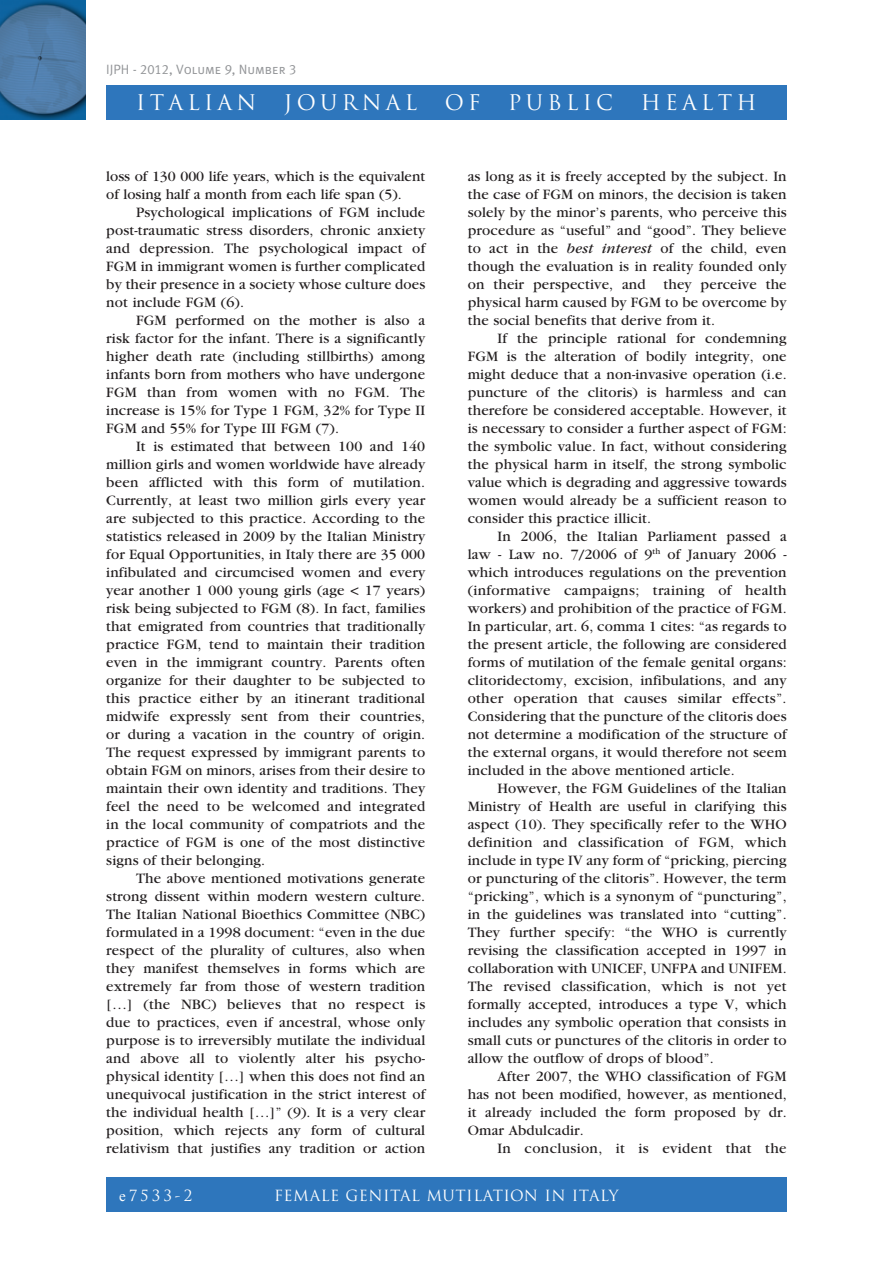
<style>
.page{position:relative;width:893px;height:1263px;background:#fff}
.page>*{position:absolute;margin:0;border:0;box-sizing:border-box;transform-origin:0 0}
.t1{font:21px "Trajan Pro";letter-spacing:.2em;color:#fff}
.t2{font:15px/18px "Garamond";letter-spacing:.01em;color:#231f20;text-align:justify}
.t3{font:15px "Trajan Pro";letter-spacing:.04em;color:#fff}
.t4{font:13.5px "Meta Plus Normal Caps";color:#939598}
.s1{font-style:italic}
.s2{font-family:"Times New Roman"}
</style>
<div class="page">
<div style="left:106px;top:85px;width:681px;height:34px;background:#2e76bc"></div>
<div style="left:106px;top:1178px;width:681px;height:34px;background:#2e76bc"></div>
<img style="left:0;top:0;width:85px;height:119px">
<p class="t4" style="left:106px;top:62px;width:191px">IJPH - 2012, Volume 9, Number 3</p>
<h1 class="t1" style="left:136px;top:89px;width:121px">ITALIAN</h1>
<h1 class="t1" style="left:284px;top:89px;width:135px">JOURNAL</h1>
<h1 class="t1" style="left:445px;top:89px;width:37px">OF</h1>
<h1 class="t1" style="left:508px;top:89px;width:106px">PUBLIC</h1>
<h1 class="t1" style="left:641px;top:89px;width:117px">HEALTH</h1>
<p class="t2" style="left:106px;top:167px;width:320px">loss of 130 000 life years, which is the equivalent of losing half a month from each life span (5).</p>
<p class="t2" style="left:106px;top:203px;width:320px;text-indent:30px">Psychological implications of FGM include post-traumatic stress disorders, chronic anxiety and depression. The psychological impact of FGM in immigrant women is further complicated by their presence in a society whose culture does not include FGM (6).</p>
<p class="t2" style="left:106px;top:311px;width:320px;text-indent:30px">FGM performed on the mother is also a risk factor for the infant. There is a significantly higher death rate (including stillbirths) among infants born from mothers who have undergone FGM than from women with no FGM. The increase is 15% for Type 1 FGM, 32% for Type II FGM and 55% for Type III FGM (7).</p>
<p class="t2" style="left:106px;top:437px;width:320px;text-indent:30px">It is estimated that between 100 and 140 million girls and women worldwide have already been afflicted with this form of mutilation.<br>Currently, at least two million girls every year are subjected to this practice. According to the statistics released in 2009 by the Italian Ministry for Equal Opportunities, in Italy there are 35 000 infibulated and circumcised women and every year another 1 000 young girls (age &lt; 17 years) risk being subjected to FGM (8). In fact, families that emigrated from countries that traditionally practice FGM, tend to maintain their tradition even in the immigrant country. Parents often organize for their daughter to be subjected to this practice either by an itinerant traditional midwife expressly sent from their countries, or during a vacation in the country of origin.<br>The request expressed by immigrant parents to obtain FGM on minors, arises from their desire to maintain their own identity and traditions. They feel the need to be welcomed and integrated in the local community of compatriots and the practice of FGM is one of the most distinctive signs of their belonging.</p>
<p class="t2" style="left:106px;top:869px;width:321px;text-indent:30px">The above mentioned motivations generate strong dissent within modern western culture.<br>The Italian National Bioethics Committee (NBC) formulated in a 1998 document: “even in the due respect of the plurality of cultures, also when they manifest themselves in forms which are extremely far from those of western tradition […] (the NBC) believes that no respect is due to practices, even if ancestral, whose only purpose is to irreversibly mutilate the individual and above all to violently alter his psycho&shy;physical identity […] when this does not find an unequivocal justification in the strict interest of the individual health […]” (9). It is a very clear position, which rejects any form of cultural relativism that justifies any tradition or action</p>
<p class="t2" style="left:468px;top:167px;width:320px">as long as it is freely accepted by the subject. In the case of FGM on minors, the decision is taken solely by the minor’s parents, who perceive this procedure as “useful” and “good”. They believe to act in the <span class="s1">best interest</span> of the child, even though the evaluation is in reality founded only on their perspective, and they perceive the physical harm caused by FGM to be overcome by the social benefits that derive from it.</p>
<p class="t2" style="left:468px;top:329px;width:320px;text-indent:30px">If the principle rational for condemning FGM is the alteration of bodily integrity, one might deduce that a non-invasive operation (i.e. puncture of the clitoris) is harmless and can therefore be considered acceptable. However, it is necessary to consider a further aspect of FGM: the symbolic value. In fact, without considering the physical harm in itself, the strong symbolic value which is degrading and aggressive towards women would already be a sufficient reason to consider this practice illicit.</p>
<p class="t2" style="left:468px;top:527px;width:320px;text-indent:30px">In 2006, the Italian Parliament passed a law - Law no. 7/2006 of 9<sup>th</sup> of January 2006 - which introduces regulations on the prevention (informative campaigns; training of health workers) and prohibition of the practice of FGM.<br>In particular, art. 6, comma 1 cites: “as regards to the present article, the following are considered forms of mutilation of the female genital organs: clitoridectomy, excision, infibulations, and any other operation that causes similar effects”.<br>Considering that the puncture of the clitoris does not determine a modification of the structure of the external organs, it would therefore not seem included in the above mentioned article.</p>
<p class="t2" style="left:468px;top:779px;width:320px;text-indent:30px">However, the FGM Guidelines of the Italian Ministry of Health are useful in clarifying this aspect (10). They specifically refer to the WHO definition and classification of FGM, which include in type IV any form of “pricking, piercing or puncturing of the clitoris”. However, the term “pricking”, which is a synonym of “puncturing”, in the guidelines was translated into “cutting”.<br>They further specify: “the WHO is currently revising the classification accepted in 1997 in collaboration with UNICEF, UNFPA and UNIFEM.<br>The revised classification, which is not yet formally accepted, introduces a type V, which includes any symbolic operation that consists in small cuts or punctures of the clitoris in order to allow the outflow of drops of blood”.</p>
<p class="t2" style="left:468px;top:1067px;width:320px;text-indent:30px">After 2007, the WHO classification of FGM has not been modified, however, as mentioned, it already included the form proposed by dr.<br>Omar Abdulcadir.</p>
<p class="t2" style="left:497px;top:1139px;width:291px">In conclusion, it is evident that the</p>
<p class="t3" style="left:119px;top:1185px;width:75px"><span class="s2">e</span>7533-2</p>
<p class="t3" style="left:274px;top:1185px;width:46px">FEMALE</p>
<p class="t3" style="left:345px;top:1185px;width:25px">GENITAL</p>
<p class="t3" style="left:426px;top:1185px;width:28px">MUTILATION</p>
<p class="t3" style="left:544px;top:1185px;width:46px">IN ITAL</p>
<p class="t3" style="left:609px;top:1185px;width:11px">Y</p>
</div>
